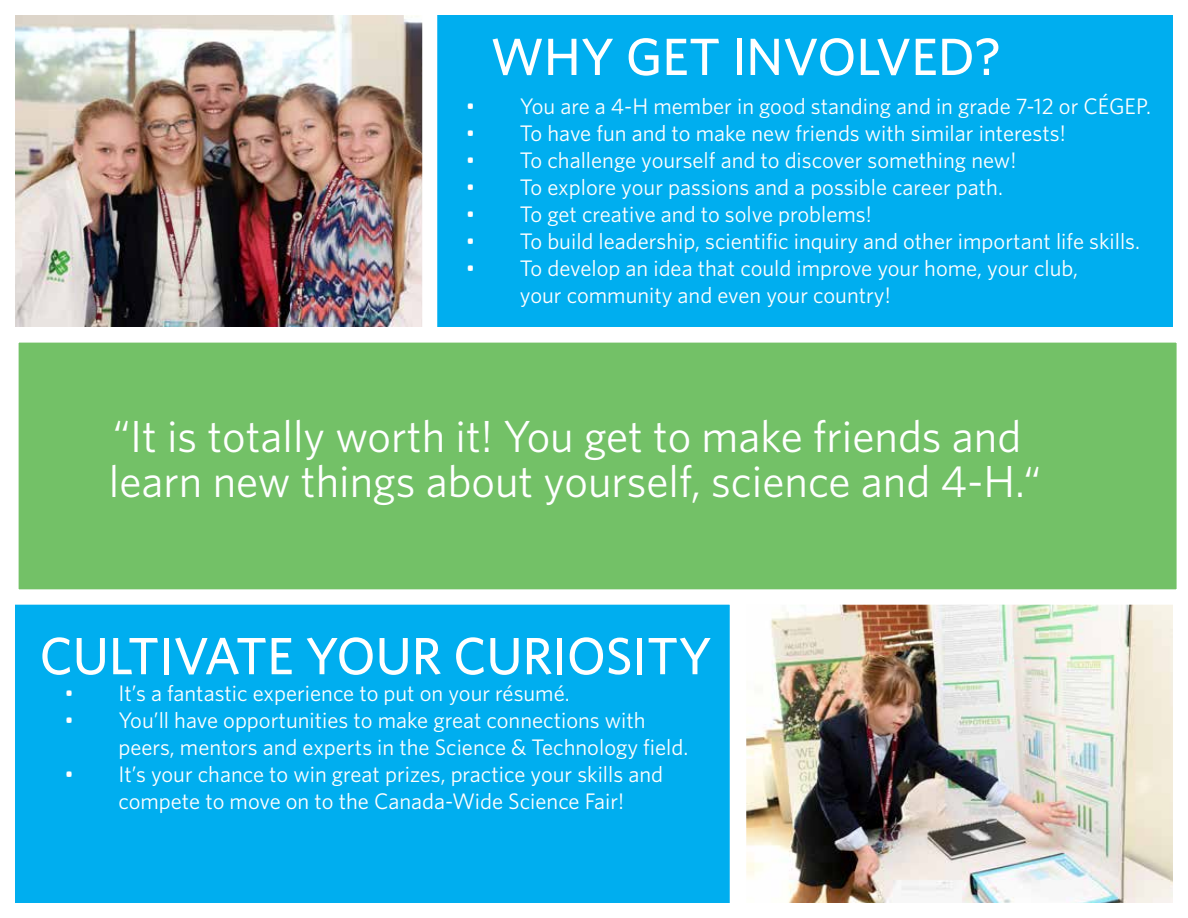
<style>
.page{position:relative;width:1188px;height:918px;background:#fff}
.page>*{position:absolute;margin:0;border:0;box-sizing:border-box;transform-origin:0 0}
.t1{font:500 52.5px "Whitney";color:#fff}
.t2{font:45px/45px "Whitney";color:#fff}
.t3{font:22.5px/27px "Whitney";color:#fff}
</style>
<div class="page">
<div style="left:428px;top:8px;width:752px;height:326px;background:#00aeef"></div>
<div style="left:421px;top:0;width:767px;height:342px;border:15px solid #fff"></div>
<div style="left:8px;top:597px;width:729px;height:313px;background:#00aeef"></div>
<div style="left:0;top:590px;width:745px;height:328px;border:15px solid #fff"></div>
<img style="left:16px;top:16px;width:405px;height:310px">
<div style="left:0;top:0;width:437px;height:342px;border:15px solid #fff"></div>
<img style="left:747px;top:606px;width:425px;height:296px">
<div style="left:731px;top:590px;width:457px;height:328px;border:15px solid #fff"></div>
<svg style="left:4px;top:328px;width:1184px;height:276px;background:#84c87a"></svg>
<h1 class="t1" style="left:490px;top:22px;width:512px">WHY GET INVOLVED?</h1>
<p class="t3" style="left:466px;top:92px;width:687px">• You are a 4-H member in good standing and in grade 7-12 or CÉGEP.</p>
<p class="t3" style="left:466px;top:119px;width:601px">• To have fun and to make new friends with similar interests!</p>
<p class="t3" style="left:466px;top:146px;width:552px">• To challenge yourself and to discover something new!</p>
<p class="t3" style="left:466px;top:173px;width:539px">• To explore your passions and a possible career path.</p>
<p class="t3" style="left:466px;top:200px;width:407px">• To get creative and to solve problems!</p>
<p class="t3" style="left:466px;top:227px;width:676px">• To build leadership, scientific inquiry and other important life skills.</p>
<p class="t3" style="left:520px;top:254px;width:560px;text-indent:-54px">• To develop an idea that could improve your home, your club, your community and even your country!</p>
<h2 class="t2" style="left:109px;top:413px;width:934px">“It is totally worth it! You get to make friends and learn new things about yourself, science and 4-H. “</h2>
<h1 class="t1" style="left:40px;top:621px;width:674px">CULTIVATE YOUR CURIOSITY</h1>
<p class="t3" style="left:64px;top:679px;width:507px">• It’s a fantastic experience to put on your résumé.</p>
<p class="t3" style="left:118px;top:706px;width:571px;text-indent:-54px">• You’ll have opportunities to make great connections with peers, mentors and experts in the Science &amp; Technology field.</p>
<p class="t3" style="left:118px;top:760px;width:546px;text-indent:-54px">• It’s your chance to win great prizes, practice your skills and compete to move on to the Canada-Wide Science Fair!</p>
</div>
